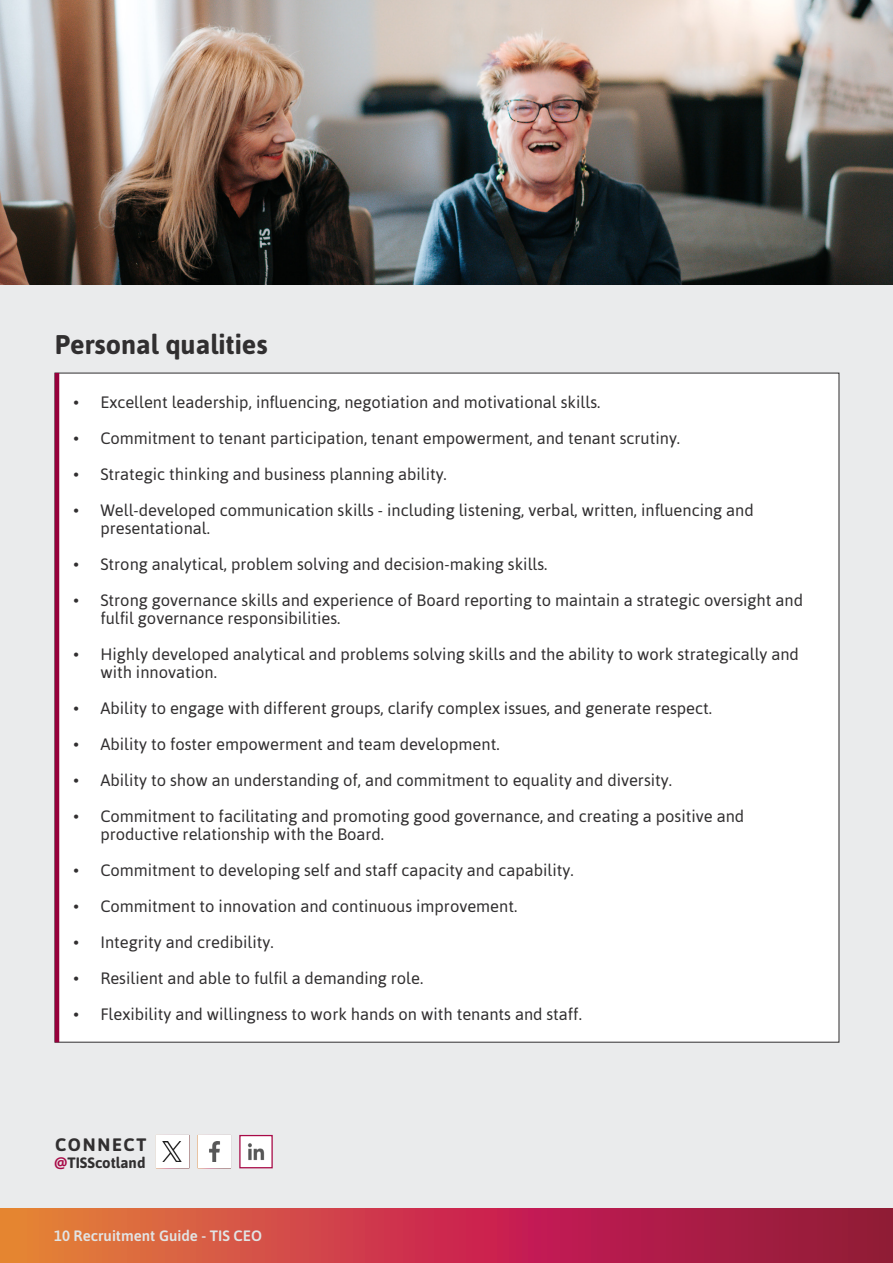
<style>
.page{position:relative;width:893px;height:1263px;background:#eaebec}
.page>*{position:absolute;margin:0;border:0;box-sizing:border-box;transform-origin:0 0}
.t1{font:700 27px "Asap";color:#312f30}
.t2{font:700 18px "Asap";letter-spacing:.095em;color:#312f30}
.t3{font:16.5px/18px "Asap";color:#312f30}
.t4{font:600 15px "Asap";color:#e2e4e4}
.t5{font:700 15px "Asap";color:#312f30}
.s1{font-family:"Open Sans";color:#a80a47}
</style>
<div class="page">
<div style="left:55px;top:373px;width:784px;height:669px;background:#fff"></div>
<svg style="left:0;top:1209px;width:893px;height:54px;background:#c33a45"></svg>
<img style="left:0;top:0;width:893px;height:285px">
<hr style="left:55px;top:373px;width:4px;height:669px;background:#97003b">
<div style="left:156px;top:1135px;width:33px;height:33px;background:#fff"></div>
<div style="left:198px;top:1135px;width:33px;height:33px;background:#fff"></div>
<div style="left:239px;top:1135px;width:34px;height:33px;background:#fff;border:1px solid #a80a47"></div>
<img style="left:247px;top:1143px;width:18px;height:18px">
<img style="left:209px;top:1142px;width:11px;height:19px">
<img style="left:162px;top:1142px;width:19px;height:19px">
<p class="t1" style="left:55px;top:329px;width:214px">Personal qualities</p>
<p class="t3" style="left:73px;top:393px;width:529px">• Excellent leadership, influencing, negotiation and motivational skills.</p>
<p class="t3" style="left:73px;top:429px;width:608px">• Commitment to tenant participation, tenant empowerment, and tenant scrutiny.</p>
<p class="t3" style="left:73px;top:465px;width:375px">• Strategic thinking and business planning ability.</p>
<p class="t3" style="left:100px;top:501px;width:655px;text-indent:-27px">• Well-developed communication skills - including listening, verbal, written, influencing and presentational.</p>
<p class="t3" style="left:73px;top:555px;width:476px">• Strong analytical, problem solving and decision-making skills.</p>
<p class="t3" style="left:100px;top:591px;width:704px;text-indent:-27px">• Strong governance skills and experience of Board reporting to maintain a strategic oversight and fulfil governance responsibilities.</p>
<p class="t3" style="left:100px;top:645px;width:700px;text-indent:-27px">• Highly developed analytical and problems solving skills and the ability to work strategically and with innovation.</p>
<p class="t3" style="left:73px;top:699px;width:640px">• Ability to engage with different groups, clarify complex issues, and generate respect.</p>
<p class="t3" style="left:73px;top:735px;width:428px">• Ability to foster empowerment and team development.</p>
<p class="t3" style="left:73px;top:771px;width:600px">• Ability to show an understanding of, and commitment to equality and diversity.</p>
<p class="t3" style="left:100px;top:807px;width:645px;text-indent:-27px">• Commitment to facilitating and promoting good governance, and creating a positive and productive relationship with the Board.</p>
<p class="t3" style="left:73px;top:861px;width:502px">• Commitment to developing self and staff capacity and capability.</p>
<p class="t3" style="left:73px;top:897px;width:445px">• Commitment to innovation and continuous improvement.</p>
<p class="t3" style="left:73px;top:933px;width:202px">• Integrity and credibility.</p>
<p class="t3" style="left:73px;top:969px;width:351px">• Resilient and able to fulfil a demanding role.</p>
<p class="t3" style="left:73px;top:1005px;width:510px">• Flexibility and willingness to work hands on with tenants and staff.</p>
<p class="t2" style="left:55px;top:1134px;width:93px">CONNECT</p>
<p class="t5" style="left:54px;top:1154px;width:93px"><span class="s1">@</span>TISScotland</p>
<p class="t4" style="left:54px;top:1225px;width:209px">10 Recruitment Guide - TIS CEO</p>
<p class="t4" style="left:54px;top:1225px;width:18px">08</p>
</div>
